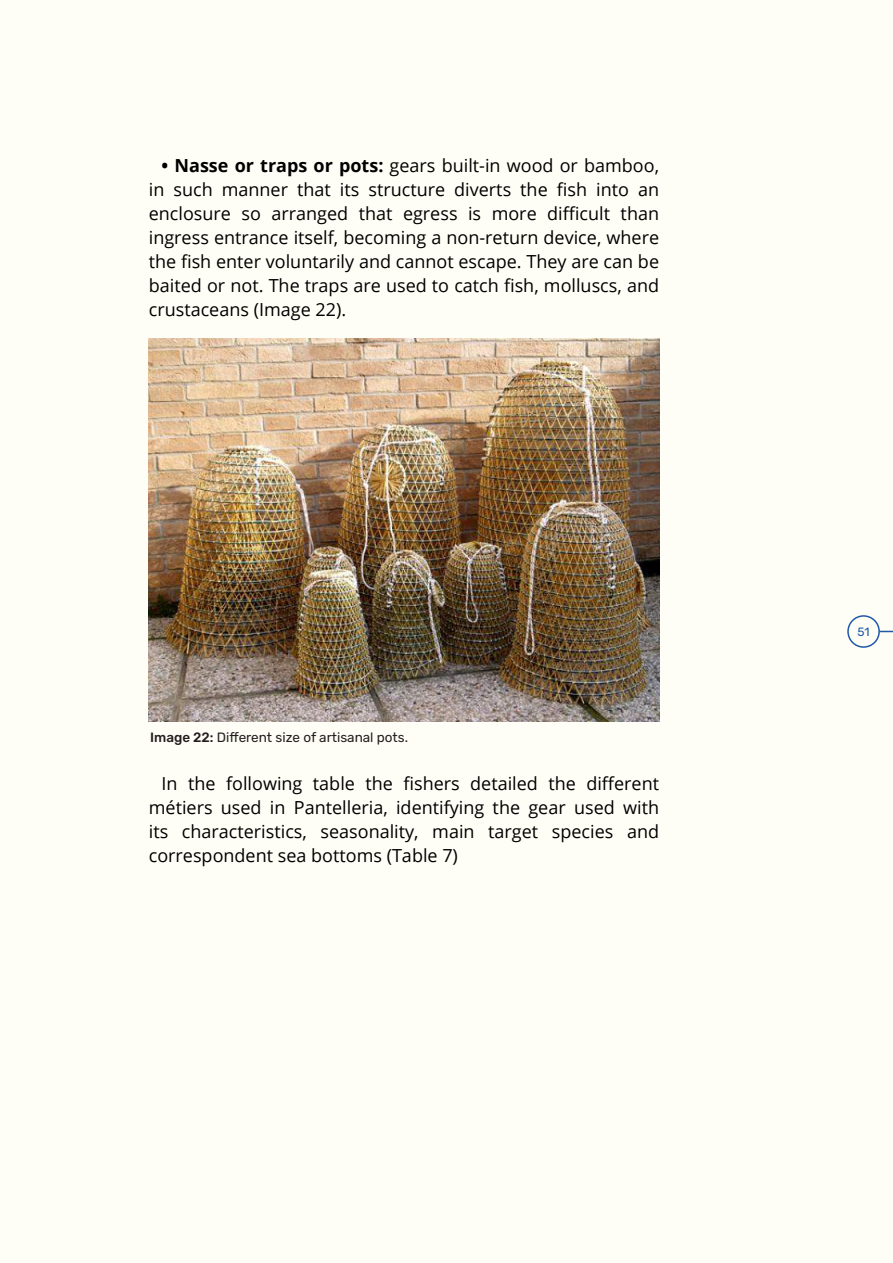
<style>
.page{position:relative;width:893px;height:1263px;background:#fffef6}
.page>*{position:absolute;margin:0;border:0;box-sizing:border-box;transform-origin:0 0}
.t1{font:18px/24px "Open Sans";color:#000;text-align:justify}
.t2{font:13.5px "Rubik";color:#231f20}
.t3{font:12px "Rubik";color:#1e58a7}
.s1{font-weight:700}
.s2{font-weight:500}
</style>
<div class="page">
<div style="left:847px;top:615px;width:33px;height:33px;border:2px solid #1e58a7;border-radius:50%"></div>
<svg style="left:879px;top:631px;width:14px;height:1px"></svg>
<img style="left:149px;top:339px;width:511px;height:383px">
<p class="t1" style="left:149px;top:153px;width:512px;text-indent:13px"><span class="s1">• Nasse or traps or pots:</span> gears built-in wood or bamboo, in such manner that its structure diverts the fish into an enclosure so arranged that egress is more difficult than ingress entrance itself, becoming a non-return device, where the fish enter voluntarily and cannot escape. They are can be baited or not. The traps are used to catch fish, molluscs, and crustaceans (Image 22).</p>
<p class="t2" style="left:150px;top:730px;width:260px"><span class="s2">Image 22:</span> Different size of artisanal pots.</p>
<p class="t1" style="left:149px;top:771px;width:512px;text-indent:13px">In the following table the fishers detailed the different métiers used in Pantelleria, identifying the gear used with its characteristics, seasonality, main target species and correspondent sea bottoms (Table 7)</p>
<p class="t3" style="left:857px;top:625px;width:14px">51</p>
</div>
